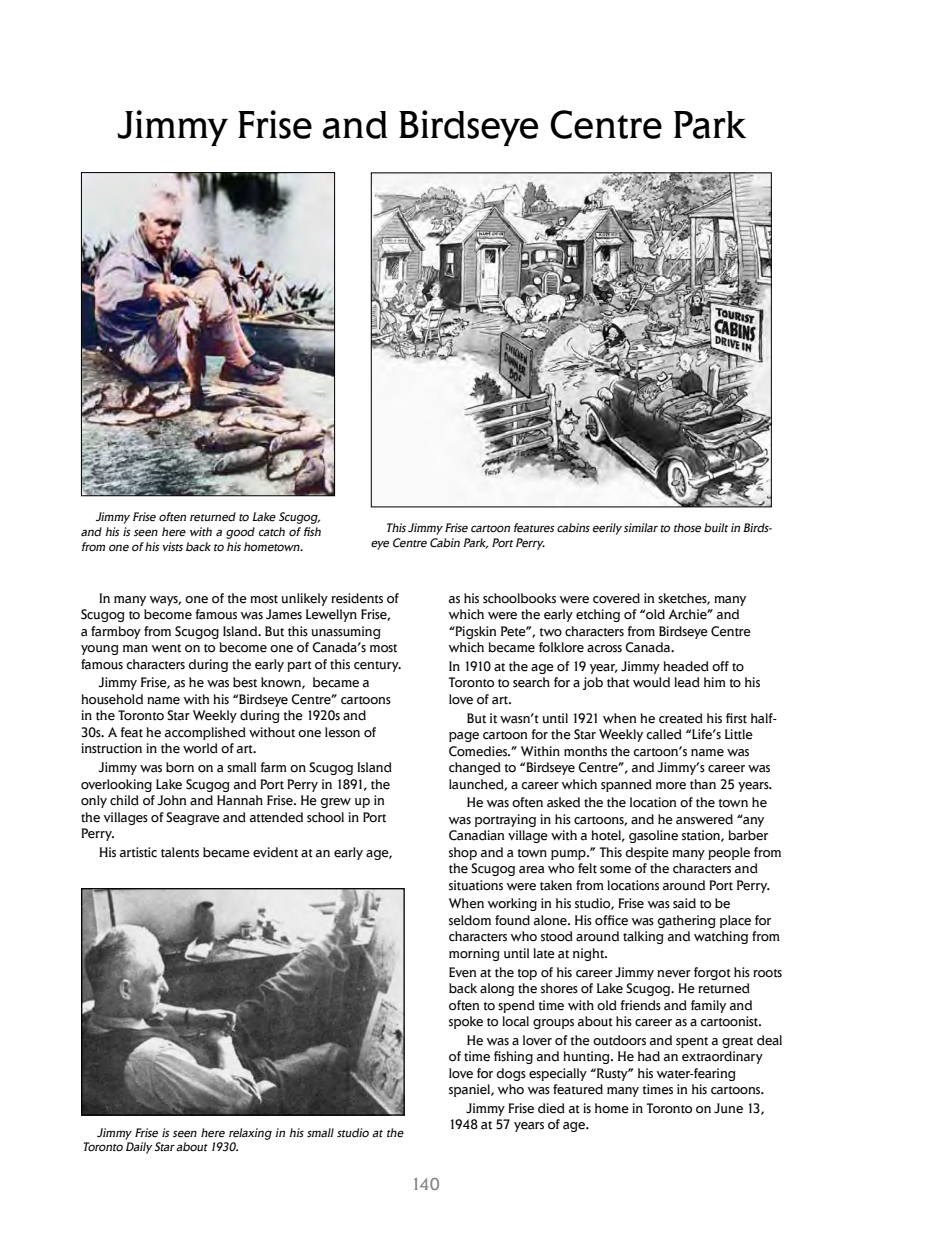
<style>
.page{position:relative;width:932px;height:1242px;background:#fff}
.page>*{position:absolute;margin:0;border:0;box-sizing:border-box;transform-origin:0 0}
.t1{font:40.5px "Elan";color:#000;scale:.96 1}
.t2{font:18px "Elan";color:#808285}
.t3{font:14.25px/16.5px "Elan";color:#000;scale:.95 1}
.t4{font:italic 12.75px/15px "Elan";color:#000;scale:.93 1}
</style>
<div class="page">
<img style="left:373px;top:174px;width:396px;height:331px">
<img style="left:83px;top:174px;width:250px;height:320px">
<div style="left:81px;top:172px;width:254px;height:324px;border:1px solid #000"></div>
<img style="left:83px;top:890px;width:320px;height:224px">
<div style="left:81px;top:888px;width:324px;height:228px;border:1px solid #000"></div>
<h1 class="t1" style="left:118px;top:101px;width:655px">Jimmy Frise and Birdseye Centre Park</h1>
<p class="t4" style="left:81px;top:509px;width:262px;text-align:justify;text-indent:15px">Jimmy Frise often returned to Lake Scugog, and his is seen here with a good catch of fish from one ofhisvistsback to hishometown.</p>
<p class="t4" style="left:371px;top:520px;width:435px;text-indent:15px">ThisJimmy Frise cartoon featurescabinseerily similarto those builtin Birds&shy;eye Centre Cabin Park,PortPerry.</p>
<p class="t3" style="left:81px;top:590px;width:339px;text-indent:18px">In many ways, one of the most unlikely residents of Scugog to become famous was James Lewellyn Frise,<br>a farmboy from Scugog Island. But this unassuming young man went on to become one of Canada’s most famous characters during the early part of this century.</p>
<p class="t3" style="left:81px;top:674px;width:327px;text-indent:18px">Jimmy Frise, as he was best known, became a household name with his “Birdseye Centre” cartoons in the Toronto Star Weekly during the 1920s and 30s. A feat he accomplished without one lesson of instruction in the world of art.</p>
<p class="t3" style="left:81px;top:759px;width:329px;text-indent:18px">Jimmy was born on a small farm on Scugog Island overlooking Lake Scugog and Port Perry in 1891, the only child of John and Hannah Frise. He grew up in the villages of Seagrave and attended school in Port Perry.</p>
<p class="t3" style="left:99px;top:844px;width:310px">His artistic talents became evident at an early age,</p>
<p class="t4" style="left:83px;top:1125px;width:349px;text-indent:15px">Jimmy Frise is seen here relaxing in his small studio at the<br>Toronto Daily Starabout1930.</p>
<p class="t3" style="left:449px;top:590px;width:319px">as his schoolbooks were covered in sketches, many which were the early etching of “old Archie” and “Pigskin Pete”, two characters from Birdseye Centre which became folklore across Canada.</p>
<p class="t3" style="left:449px;top:658px;width:329px">In 1910 at the age of 19 year, Jimmy headed off to<br>Toronto to search for a job that would lead him to his love of art.</p>
<p class="t3" style="left:449px;top:710px;width:347px;text-indent:18px">But it wasn’t until 1921 when he created his first half&shy;page cartoon for the Star Weekly called “Life’s Little Comedies.” Within months the cartoon’s name was changed to “Birdseye Centre”, and Jimmy’s career was launched, a career which spanned more than 25 years.</p>
<p class="t3" style="left:449px;top:794px;width:352px;text-indent:18px">He was often asked the the location of the town he was portraying in his cartoons, and he answered “any Canadian village with a hotel, gasoline station, barber shop and a town pump.” This despite many people from the Scugog area who felt some of the characters and situations were taken from locations around Port Perry.</p>
<p class="t3" style="left:449px;top:895px;width:350px">When working in his studio, Frise was said to be<br>seldom found alone. His office was gathering place for characters who stood around talking and watching from morning until late at night.</p>
<p class="t3" style="left:449px;top:964px;width:352px">Even at the top of his career Jimmy never forgot his roots back along the shores of Lake Scugog. He returned often to spend time with old friends and family and spoke to local groups about his career as a cartoonist.</p>
<p class="t3" style="left:449px;top:1032px;width:353px;text-indent:18px">He was a lover of the outdoors and spent a great deal of time fishing and hunting. He had an extraordinary love for dogs especially “Rusty” his water-fearing spaniel, who was featured many times in his cartoons.</p>
<p class="t3" style="left:449px;top:1100px;width:334px;text-indent:18px">Jimmy Frise died at is home in Toronto on June 13,<br>1948 at 57 years of age.</p>
<p class="t2" style="left:411px;top:1173px;width:30px">140</p>
</div>
